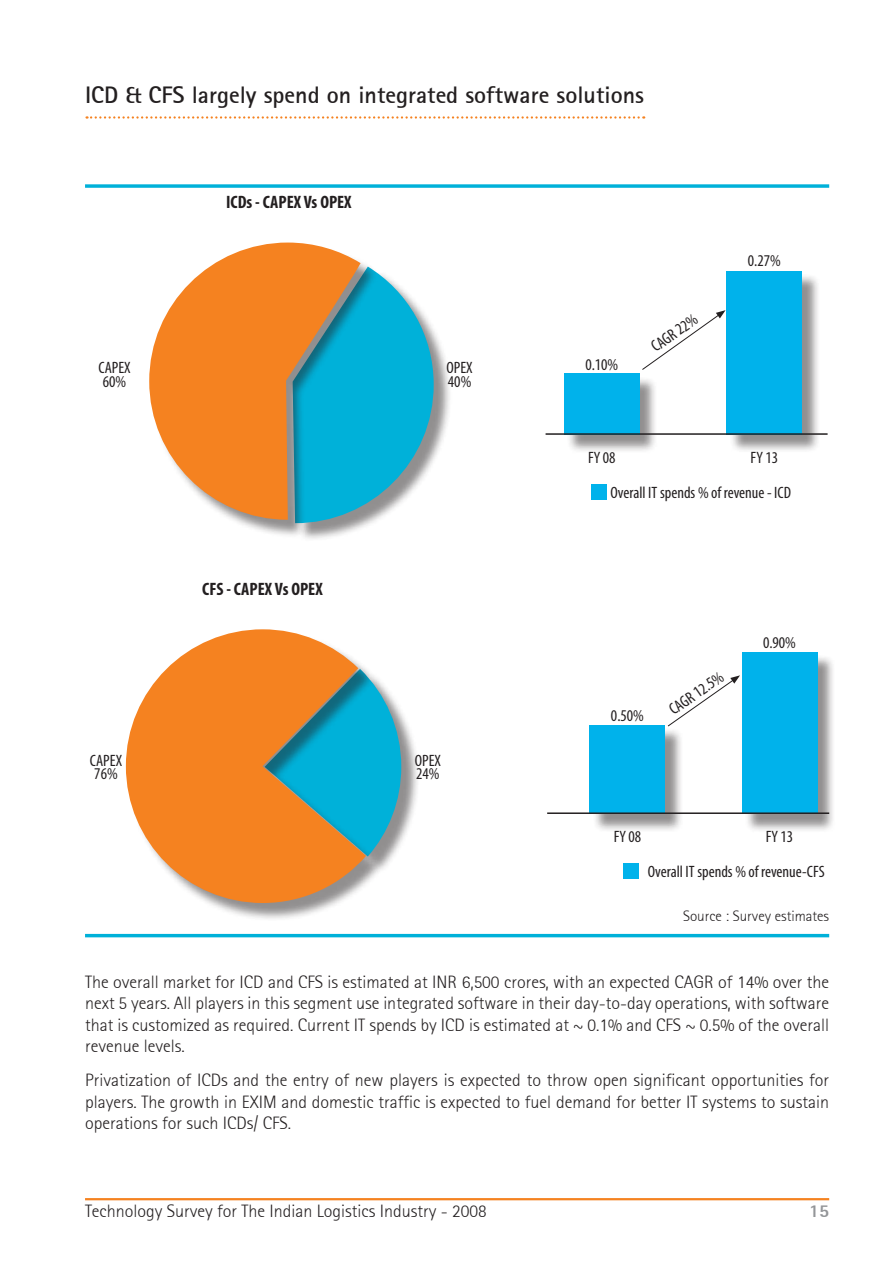
<style>
.page{position:relative;width:893px;height:1263px;background:#fff}
.page>*{position:absolute;margin:0;border:0;box-sizing:border-box;transform-origin:0 0}
.t1{font:24px "Rotis Sans Serif Bold 65";color:#231f20}
.t2{font:18px/21.6px "Rotis Sans Serif Light 45";color:#231f20;text-align:justify}
.t3{font:700 condensed 18px "Myriad Pro";color:#231f20}
.t4{font:18px "Rotis Sans Serif Extra Bold 75";color:#939598}
.t5{font:condensed 16.5px/13.5px "Myriad Pro";color:#231f20}
.t6{font:15px "Rotis Sans Serif Light 45";color:#231f20}
</style>
<div class="page">
<hr style="left:85px;top:1198px;width:744px;height:2px;background:#f58220">
<svg style="left:87px;top:116px;width:557px;height:3px"></svg>
<svg style="left:85px;top:184px;width:744px;height:4px;background:#22bbde"></svg>
<hr style="left:85px;top:934px;width:744px;height:3px;background:#00b1d9">
<div style="left:295px;top:269px;width:164px;height:279px;background:#231f20;opacity:.5"></div>
<svg style="left:385px;top:269px;width:49px;height:254px"></svg>
<div style="left:151px;top:245px;width:234px;height:300px;background:#231f20;opacity:.5"></div>
<svg style="left:149px;top:243px;width:212px;height:277px;background:#be9c6a"></svg>
<div style="left:729px;top:273px;width:98px;height:186px;background:#231f20;opacity:.5"></div>
<div style="left:727px;top:271px;width:75px;height:164px;background:#00b2eb"></div>
<div style="left:567px;top:376px;width:97px;height:84px;background:#231f20;opacity:.5"></div>
<div style="left:564px;top:374px;width:75px;height:61px;background:#00b2eb"></div>
<hr style="left:546px;top:433px;width:282px;height:2px;background:#231f20">
<div style="left:591px;top:485px;width:15px;height:15px;background:#00b2eb"></div>
<svg style="left:642px;top:310px;width:84px;height:60px"></svg>
<div style="left:267px;top:671px;width:160px;height:210px;background:#231f20;opacity:.5"></div>
<svg style="left:392px;top:671px;width:9px;height:185px"></svg>
<div style="left:128px;top:632px;width:264px;height:296px;background:#231f20;opacity:.5"></div>
<svg style="left:126px;top:629px;width:240px;height:274px;fill:#f58220"></svg>
<div style="left:744px;top:655px;width:98px;height:184px;background:#231f20;opacity:.5"></div>
<div style="left:742px;top:652px;width:75px;height:162px;background:#00b2eb"></div>
<div style="left:592px;top:727px;width:98px;height:112px;background:#231f20;opacity:.5"></div>
<div style="left:590px;top:725px;width:75px;height:89px;background:#00b2eb"></div>
<hr style="left:547px;top:812px;width:282px;height:2px;background:#231f20">
<div style="left:624px;top:864px;width:15px;height:15px;background:#00b2eb"></div>
<svg style="left:667px;top:675px;width:73px;height:52px"></svg>
<h1 class="t1" style="left:85px;top:80px;width:560px">ICD &amp; CFS largely spend on integrated software solutions</h1>
<p class="t3" style="left:226px;top:190px;width:127px">ICDs - CAPEX Vs OPEX</p>
<p class="t5" style="left:98px;top:361px;width:34px">CAPEX<br>60%</p>
<p class="t5" style="left:446px;top:361px;width:28px">OPEX<br>40%</p>
<p class="t3" style="left:202px;top:578px;width:122px">CFS - CAPEX Vs OPEX</p>
<p class="t5" style="left:90px;top:753px;width:34px">CAPEX<br>76%</p>
<p class="t5" style="left:415px;top:753px;width:28px">OPEX<br>24%</p>
<p class="t5" style="left:585px;top:357px;width:34px">0.10%</p>
<p class="t5" style="left:649px;top:342px;width:54px;rotate:-35deg">CAGR 22%</p>
<p class="t5" style="left:748px;top:253px;width:34px">0.27%</p>
<p class="t5" style="left:588px;top:451px;width:29px">FY 08</p>
<p class="t5" style="left:610px;top:440px;width:182px;line-height:35px;text-indent:140px">FY 13<br>Overall IT spends % of revenue - ICD</p>
<p class="t5" style="left:611px;top:708px;width:34px">0.50%</p>
<p class="t5" style="left:667px;top:705px;width:64px;rotate:-35deg">CAGR 12.5%</p>
<p class="t5" style="left:763px;top:635px;width:34px">0.90%</p>
<p class="t5" style="left:614px;top:830px;width:29px">FY 08</p>
<p class="t5" style="left:648px;top:819px;width:178px;line-height:35px;text-indent:118px">FY 13<br>Overall IT spends % of revenue-CFS</p>
<p class="t6" style="left:683px;top:907px;width:148px">Source : Survey estimates</p>
<p class="t2" style="left:85px;top:971px;width:746px">The overall market for ICD and CFS is estimated at INR 6,500 crores, with an expected CAGR of 14% over the next 5 years. All players in this segment use integrated software in their day-to-day operations, with software that is customized as required. Current IT spends by ICD is estimated at ~ 0.1% and CFS ~ 0.5% of the overall revenue levels.</p>
<p class="t2" style="left:85px;top:1069px;width:746px">Privatization of ICDs and the entry of new players is expected to throw open significant opportunities for players. The growth in EXIM and domestic traffic is expected to fuel demand for better IT systems to sustain operations for such ICDs/ CFS.</p>
<p class="t2" style="left:85px;top:1200px;width:403px">Technology Survey for The Indian Logistics Industry - 2008</p>
<p class="t4" style="left:809px;top:1199px;width:22px">15</p>
</div>
